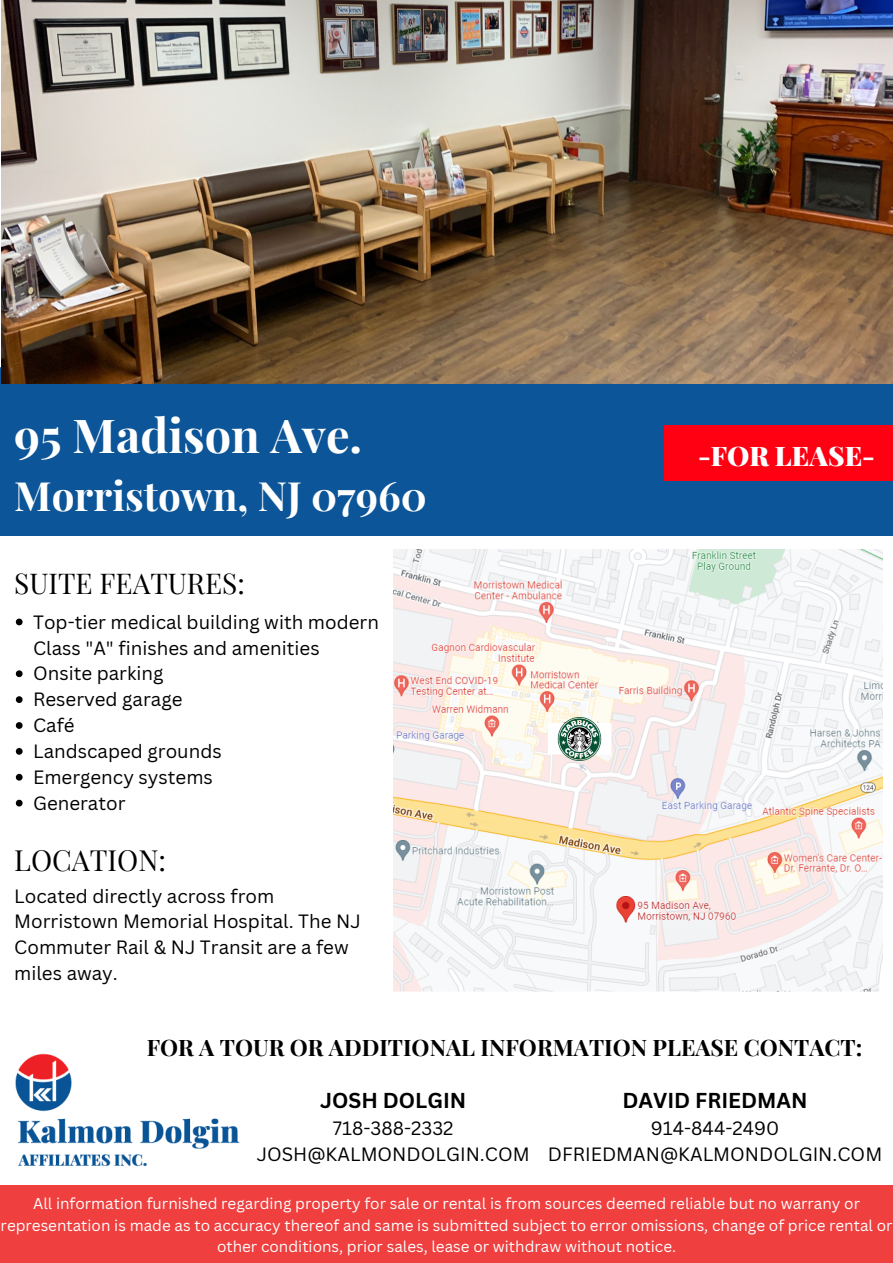
<style>
.page{position:relative;width:893px;height:1263px;background:#fff}
.page>*{position:absolute;margin:0;border:0;box-sizing:border-box;transform-origin:0 0}
.t1{font:700 46.88px "Playfair Display";color:#fff}
.t2{font:700 40.42px "Playfair Display";color:#fff}
.t3{font:28.5px "Playfair Display";color:#000}
.t4{font:28.05px "Playfair Display";color:#000}
.t5{font:900 27px "Playfair Display";color:#fff}
.t6{font:700 22.73px "Playfair Display";color:#000}
.t7{font:700 21px "Canva Sans";color:#000}
.t8{font:18.75px/25.9px "Canva Sans";color:#000}
.t9{font:15.3px/21.1px "Canva Sans";color:#fff;text-align:center}
</style>
<div class="page">
<div style="left:0;top:367px;width:893px;height:168px;background:#0c5598"></div>
<div style="left:0;top:1185px;width:893px;height:78px;background:#ef3f3f"></div>
<div style="left:663px;top:425px;width:230px;height:55px;background:#ff0013"></div>
<img style="left:1px;top:0;width:892px;height:384px">
<img style="left:15px;top:1053px;width:225px;height:114px">
<img style="left:393px;top:549px;width:489px;height:443px">
<img style="left:544px;top:717px;width:70px;height:43px">
<svg style="left:16px;top:619px;width:7px;height:6px"></svg>
<svg style="left:16px;top:670px;width:7px;height:7px"></svg>
<svg style="left:16px;top:696px;width:7px;height:7px"></svg>
<svg style="left:16px;top:722px;width:7px;height:7px"></svg>
<svg style="left:16px;top:748px;width:7px;height:7px"></svg>
<svg style="left:16px;top:774px;width:7px;height:7px"></svg>
<svg style="left:16px;top:800px;width:7px;height:6px"></svg>
<p class="t1" style="left:14px;top:402px;width:349px">95 Madison Ave.</p>
<p class="t2" style="left:14px;top:467px;width:414px">Morristown, NJ 07960</p>
<p class="t4" style="left:14px;top:564px;width:232px">SUITE FEATURES:</p>
<p class="t8" style="left:33px;top:608px;width:347px">Top-tier medical building with modern<br>Class "A" finishes and amenities</p>
<p class="t8" style="left:33px;top:660px;width:132px">Onsite parking</p>
<p class="t8" style="left:33px;top:686px;width:151px">Reserved garage</p>
<p class="t8" style="left:33px;top:712px;width:43px">Café</p>
<p class="t8" style="left:33px;top:738px;width:190px">Landscaped grounds</p>
<p class="t8" style="left:33px;top:764px;width:181px">Emergency systems</p>
<p class="t8" style="left:33px;top:790px;width:94px">Generator</p>
<p class="t3" style="left:14px;top:840px;width:153px">LOCATION:</p>
<p class="t8" style="left:14px;top:882px;width:348px">Located directly across from<br>Morristown Memorial Hospital. The NJ<br>Commuter Rail &amp; NJ Transit are a few miles away.</p>
<p class="t5" style="left:698px;top:436px;width:178px">-FOR LEASE-</p>
<p class="t6" style="left:147px;top:1031px;width:717px">FOR A TOUR OR ADDITIONAL INFORMATION PLEASE CONTACT:</p>
<p class="t7" style="left:320px;top:1086px;width:148px">JOSH DOLGIN</p>
<p class="t8" style="left:333px;top:1115px;width:122px">718-388-2332</p>
<p class="t8" style="left:257px;top:1141px;width:274px">JOSH@KALMONDOLGIN.COM</p>
<p class="t7" style="left:622px;top:1086px;width:187px">DAVID FRIEDMAN</p>
<p class="t8" style="left:651px;top:1115px;width:130px">914-844-2490</p>
<p class="t8" style="left:548px;top:1141px;width:336px">DFRIEDMAN@KALMONDOLGIN.COM</p>
<p class="t9" style="left:1px;top:1193px;width:893px">All information furnished regarding property for sale or rental is from sources deemed reliable but no warrany or representation is made as to accuracy thereof and same is submitted subject to error omissions, change of price rental or other conditions, prior sales, lease or withdraw without notice.</p>
</div>
